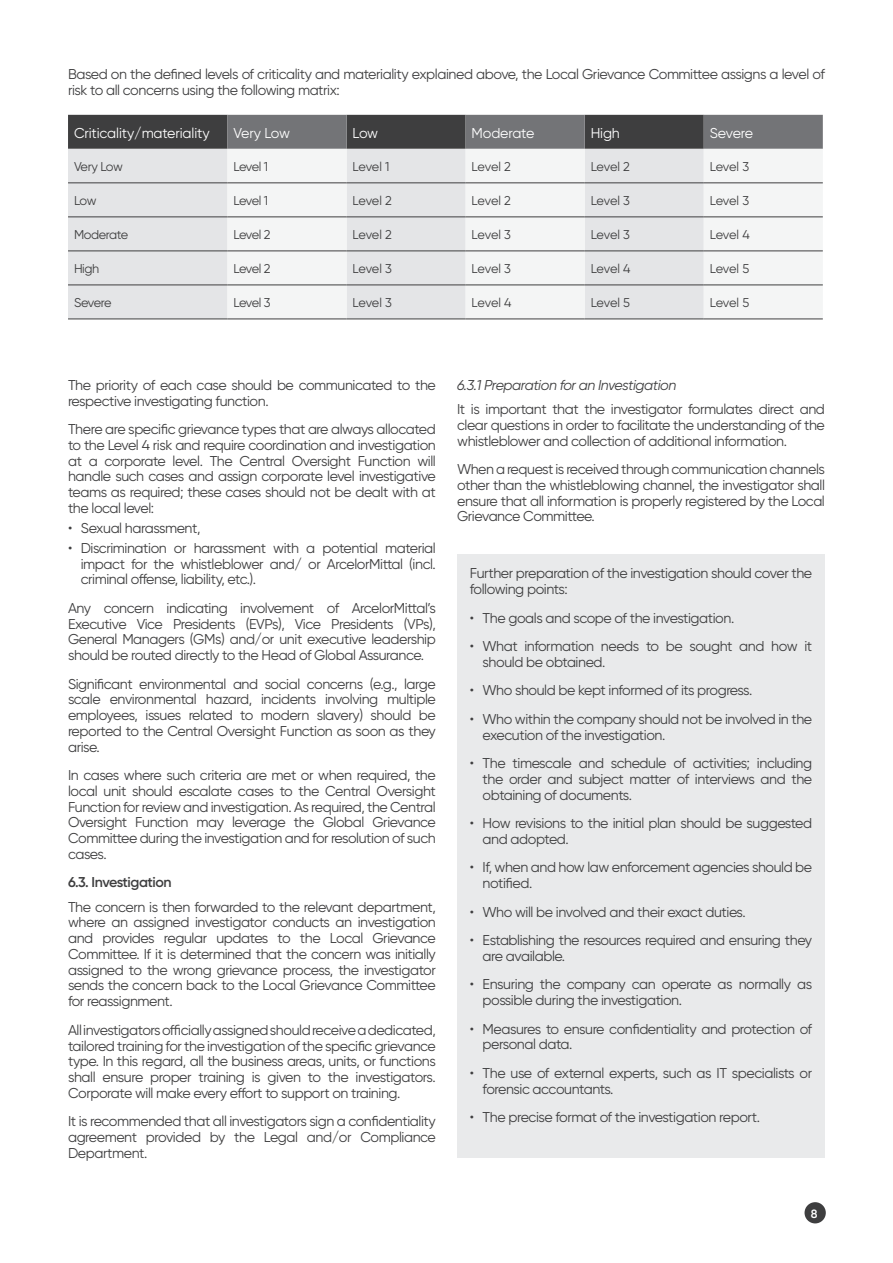
<style>
.page{position:relative;width:893px;height:1263px;background:#fff}
.page>*{position:absolute;margin:0;border:0;box-sizing:border-box;transform-origin:0 0}
.t1{font:14.25px/15.8px "Gilroy";letter-spacing:-.03em;color:#3e3e3f}
.t2{font:14.25px "Gilroy";letter-spacing:-.01em;color:#fff}
.t3{font:italic 14.25px "Gilroy";letter-spacing:-.03em;color:#3e3e3f}
.t4{font:600 14.25px "Gilroy";letter-spacing:-.035em;color:#3e3e3f}
.t5{font:12.75px "Gilroy";letter-spacing:-.02em;color:#3e3e3f}
.t6{font:600 12px "Gilroy";color:#fff}
</style>
<div class="page">
<div style="left:804px;top:1202px;width:22px;height:21px;background:#3e3e3f;border-radius:50%"></div>
<svg style="left:68px;top:115px;width:755px;height:34px;background:#58595b"></svg>
<div style="left:68px;top:149px;width:159px;height:170px;background:#e4e5e7"></div>
<svg style="left:227px;top:149px;width:596px;height:170px;fill:#f4f5f5"></svg>
<hr style="left:68px;top:183px;width:159px;height:1px;background:#3e3e3f">
<hr style="left:227px;top:183px;width:120px;height:1px;background:#3e3e3f">
<hr style="left:347px;top:183px;width:119px;height:1px;background:#3e3e3f">
<hr style="left:466px;top:183px;width:119px;height:1px;background:#3e3e3f">
<hr style="left:585px;top:183px;width:119px;height:1px;background:#3e3e3f">
<hr style="left:704px;top:183px;width:119px;height:1px;background:#3e3e3f">
<hr style="left:68px;top:217px;width:159px;height:1px;background:#3e3e3f">
<hr style="left:227px;top:217px;width:120px;height:1px;background:#3e3e3f">
<hr style="left:347px;top:217px;width:119px;height:1px;background:#3e3e3f">
<hr style="left:466px;top:217px;width:119px;height:1px;background:#3e3e3f">
<hr style="left:585px;top:217px;width:119px;height:1px;background:#3e3e3f">
<hr style="left:704px;top:217px;width:119px;height:1px;background:#3e3e3f">
<hr style="left:68px;top:251px;width:159px;height:1px;background:#3e3e3f">
<hr style="left:227px;top:251px;width:120px;height:1px;background:#3e3e3f">
<hr style="left:347px;top:251px;width:119px;height:1px;background:#3e3e3f">
<hr style="left:466px;top:251px;width:119px;height:1px;background:#3e3e3f">
<hr style="left:585px;top:251px;width:119px;height:1px;background:#3e3e3f">
<hr style="left:704px;top:251px;width:119px;height:1px;background:#3e3e3f">
<hr style="left:68px;top:285px;width:159px;height:1px;background:#3e3e3f">
<hr style="left:227px;top:285px;width:120px;height:1px;background:#3e3e3f">
<hr style="left:347px;top:285px;width:119px;height:1px;background:#3e3e3f">
<hr style="left:466px;top:285px;width:119px;height:1px;background:#3e3e3f">
<hr style="left:585px;top:285px;width:119px;height:1px;background:#3e3e3f">
<hr style="left:704px;top:285px;width:119px;height:1px;background:#3e3e3f">
<hr style="left:68px;top:319px;width:159px;height:1px;background:#3e3e3f">
<hr style="left:227px;top:319px;width:120px;height:1px;background:#3e3e3f">
<hr style="left:347px;top:319px;width:119px;height:1px;background:#3e3e3f">
<hr style="left:466px;top:319px;width:119px;height:1px;background:#3e3e3f">
<hr style="left:585px;top:319px;width:119px;height:1px;background:#3e3e3f">
<hr style="left:704px;top:319px;width:119px;height:1px;background:#3e3e3f">
<div style="left:457px;top:554px;width:368px;height:604px;background:#e9eaeb"></div>
<p class="t1" style="left:68px;top:66px;width:758px">Based on the defined levels of criticality and materiality explained above, the Local Grievance Committee assigns a level of risk to all concerns using the following matrix:</p>
<p class="t2" style="left:74px;top:124px;width:137px">Criticality/materiality</p>
<p class="t2" style="left:233px;top:124px;width:58px">Very Low</p>
<p class="t2" style="left:353px;top:124px;width:27px">Low</p>
<p class="t2" style="left:472px;top:124px;width:64px">Moderate</p>
<p class="t2" style="left:591px;top:124px;width:31px">High</p>
<p class="t2" style="left:710px;top:124px;width:45px">Severe</p>
<p class="t5" style="left:74px;top:159px;width:50px">Very Low</p>
<p class="t5" style="left:233px;top:159px;width:36px">Level 1</p>
<p class="t5" style="left:353px;top:159px;width:38px">Level 1</p>
<p class="t5" style="left:472px;top:159px;width:41px">Level 2</p>
<p class="t5" style="left:591px;top:159px;width:41px">Level 2</p>
<p class="t5" style="left:710px;top:159px;width:41px">Level 3</p>
<p class="t5" style="left:74px;top:193px;width:24px">Low</p>
<p class="t5" style="left:233px;top:193px;width:36px">Level 1</p>
<p class="t5" style="left:353px;top:193px;width:41px">Level 2</p>
<p class="t5" style="left:472px;top:193px;width:41px">Level 2</p>
<p class="t5" style="left:591px;top:193px;width:41px">Level 3</p>
<p class="t5" style="left:710px;top:193px;width:41px">Level 3</p>
<p class="t5" style="left:74px;top:227px;width:56px">Moderate</p>
<p class="t5" style="left:233px;top:227px;width:39px">Level 2</p>
<p class="t5" style="left:353px;top:227px;width:41px">Level 2</p>
<p class="t5" style="left:472px;top:227px;width:41px">Level 3</p>
<p class="t5" style="left:591px;top:227px;width:41px">Level 3</p>
<p class="t5" style="left:710px;top:227px;width:42px">Level 4</p>
<p class="t5" style="left:74px;top:261px;width:27px">High</p>
<p class="t5" style="left:233px;top:261px;width:39px">Level 2</p>
<p class="t5" style="left:353px;top:261px;width:41px">Level 3</p>
<p class="t5" style="left:472px;top:261px;width:41px">Level 3</p>
<p class="t5" style="left:591px;top:261px;width:42px">Level 4</p>
<p class="t5" style="left:710px;top:261px;width:41px">Level 5</p>
<p class="t5" style="left:74px;top:295px;width:39px">Severe</p>
<p class="t5" style="left:233px;top:295px;width:39px">Level 3</p>
<p class="t5" style="left:353px;top:295px;width:41px">Level 3</p>
<p class="t5" style="left:472px;top:295px;width:42px">Level 4</p>
<p class="t5" style="left:591px;top:295px;width:41px">Level 5</p>
<p class="t5" style="left:710px;top:295px;width:41px">Level 5</p>
<p class="t1" style="left:68px;top:377px;width:369px">The priority of each case should be communicated to the respective investigating function.</p>
<p class="t1" style="left:68px;top:421px;width:369px;text-align:justify">There are specific grievance types that are always allocated to the Level 4 risk and require coordination and investigation at a corporate level. The Central Oversight Function will handle such cases and assign corporate level investigative teams as required; these cases should not be dealt with at the local level:</p>
<p class="t1" style="left:68px;top:520px;width:134px">• Sexual harassment,</p>
<p class="t1" style="left:81px;top:540px;width:357px;text-align:justify;text-indent:-13px">• Discrimination or harassment with a potential material impact for the whistleblower and/ or ArcelorMittal (incl. criminal offense, liability, etc.).</p>
<p class="t1" style="left:68px;top:600px;width:369px;text-align:justify">Any concern indicating involvement of ArcelorMittal’s Executive Vice Presidents (EVPs), Vice Presidents (VPs), General Managers (GMs) and/or unit executive leadership should be routed directly to the Head of Global Assurance.</p>
<p class="t1" style="left:68px;top:676px;width:369px;text-align:justify">Significant environmental and social concerns (e.g., large scale environmental hazard, incidents involving multiple employees, issues related to modern slavery) should be reported to the Central Oversight Function as soon as they arise.</p>
<p class="t1" style="left:68px;top:767px;width:369px;text-align:justify">In cases where such criteria are met or when required, the local unit should escalate cases to the Central Oversight Function for review and investigation. As required, the Central Oversight Function may leverage the Global Grievance Committee during the investigation and for resolution of such cases.</p>
<p class="t4" style="left:68px;top:874px;width:105px">6.3. Investigation</p>
<p class="t1" style="left:68px;top:899px;width:369px;text-align:justify">The concern is then forwarded to the relevant department, where an assigned investigator conducts an investigation and provides regular updates to the Local Grievance Committee. If it is determined that the concern was initially assigned to the wrong grievance process, the investigator sends the concern back to the Local Grievance Committee for reassignment.</p>
<p class="t1" style="left:68px;top:1022px;width:369px;text-align:justify">All investigators officially assigned should receive a dedicated, tailored training for the investigation of the specific grievance type. In this regard, all the business areas, units, or functions shall ensure proper training is given to the investigators.<br>Corporate will make every effort to support on training.</p>
<p class="t1" style="left:68px;top:1113px;width:369px;text-align:justify">It is recommended that all investigators sign a confidentiality agreement provided by the Legal and/or Compliance Department.</p>
<p class="t3" style="left:457px;top:376px;width:221px">6.3.1 Preparation for an Investigation</p>
<p class="t1" style="left:457px;top:401px;width:369px;text-align:justify">It is important that the investigator formulates direct and clear questions in order to facilitate the understanding of the whistleblower and collection of additional information.</p>
<p class="t1" style="left:457px;top:461px;width:369px;text-align:justify">When a request is received through communication channels other than the whistleblowing channel, the investigator shall ensure that all information is properly registered by the Local Grievance Committee.</p>
<p class="t1" style="left:470px;top:565px;width:344px">Further preparation of the investigation should cover the following points:</p>
<p class="t1" style="left:470px;top:609px;width:266px">• The goals and scope of the investigation.</p>
<p class="t1" style="left:483px;top:638px;width:331px;text-indent:-13px">• What information needs to be sought and how it should be obtained.</p>
<p class="t1" style="left:470px;top:682px;width:284px">• Who should be kept informed of its progress.</p>
<p class="t1" style="left:483px;top:711px;width:331px;text-indent:-13px">• Who within the company should not be involved in the execution of the investigation.</p>
<p class="t1" style="left:483px;top:755px;width:331px;text-align:justify;text-indent:-13px">• The timescale and schedule of activities; including the order and subject matter of interviews and the obtaining of documents.</p>
<p class="t1" style="left:483px;top:815px;width:331px;text-indent:-13px">• How revisions to the initial plan should be suggested and adopted.</p>
<p class="t1" style="left:483px;top:859px;width:331px;text-indent:-13px">• If, when and how law enforcement agencies should be notified.</p>
<p class="t1" style="left:470px;top:904px;width:277px">• Who will be involved and their exact duties.</p>
<p class="t1" style="left:483px;top:932px;width:331px;text-indent:-13px">• Establishing the resources required and ensuring they are available.</p>
<p class="t1" style="left:483px;top:976px;width:331px;text-indent:-13px">• Ensuring the company can operate as normally as possible during the investigation.</p>
<p class="t1" style="left:483px;top:1021px;width:331px;text-indent:-13px">• Measures to ensure confidentiality and protection of personal data.</p>
<p class="t1" style="left:483px;top:1065px;width:331px;text-indent:-13px">• The use of external experts, such as IT specialists or forensic accountants.</p>
<p class="t1" style="left:470px;top:1109px;width:292px">• The precise format of the investigation report.</p>
<p class="t6" style="left:811px;top:1206px;width:8px">8</p>
</div>
